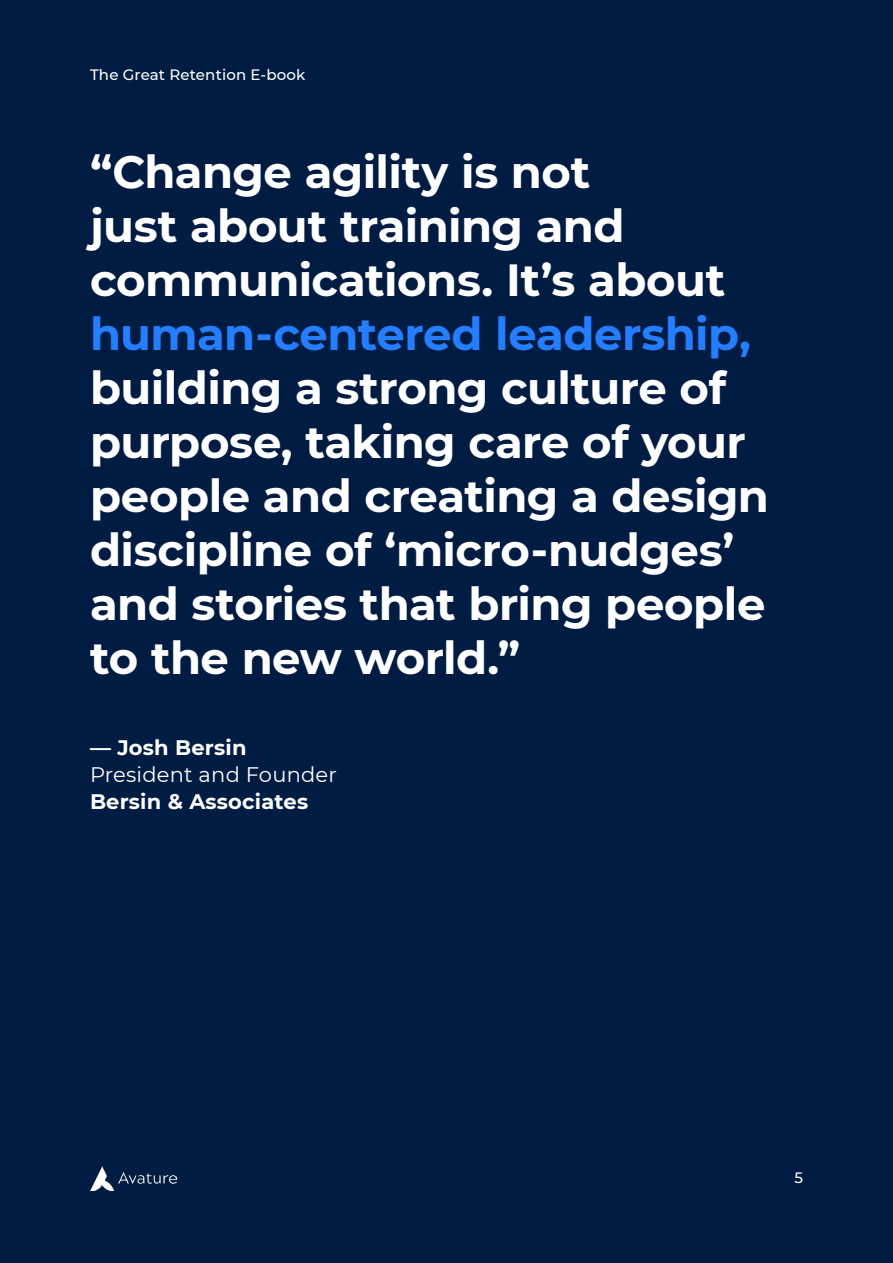
<style>
.page{position:relative;width:893px;height:1263px;background:#001c42}
.page>*{position:absolute;margin:0;border:0;box-sizing:border-box;transform-origin:0 0}
.t1{font:700 45px/54px "Montserrat";letter-spacing:-.015em;color:#fff}
.t2{font:700 21px/27px "Montserrat";letter-spacing:.01em;color:#fff}
.t3{font:500 15px "Montserrat";letter-spacing:.01em;color:#fff}
.s1{color:#247eff}
.s2{font-weight:400}
</style>
<div class="page">
<img style="left:90px;top:1166px;width:86px;height:25px">
<p class="t3" style="left:90px;top:64px;width:217px">The Great Retention E-book</p>
<p class="t1" style="left:90px;top:142px;width:680px">“Change agility is not<br>just about training and communications. It’s about <span class="s1">human-centered leadership, </span>building a strong culture of purpose, taking care of your people and creating a design discipline of ‘micro-nudges’ and stories that bring people to the new world.”</p>
<p class="t2" style="left:90px;top:732px;width:248px">— Josh Bersin<br><span class="s2">President and Founder<br></span>Bersin &amp; Associates</p>
<p class="t3" style="left:794px;top:1168px;width:10px">5</p>
</div>
